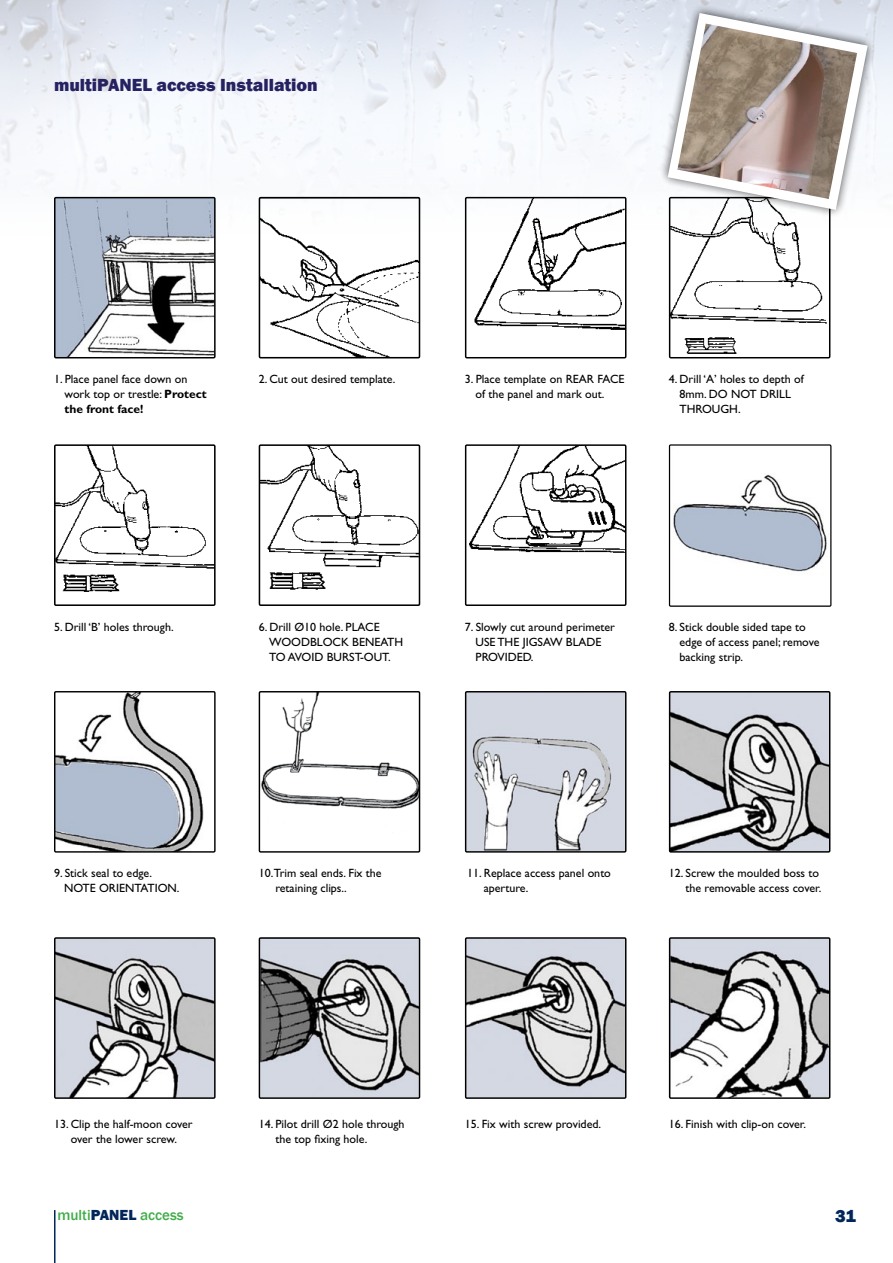
<style>
.page{position:relative;width:893px;height:1263px;background:#fff}
.page>*{position:absolute;margin:0;border:0;box-sizing:border-box;transform-origin:0 0}
.t1{font:800 18px "Franklin Gothic";color:#262261}
.t2{font:800 18px "Franklin Gothic";color:#00265a}
.t3{font:500 15px "Franklin Gothic";color:#41ad49}
.t4{font:12px/15px "Gill Sans Std";color:#000}
.s1{font-weight:700}
.s2{font-weight:800;color:#00265a}
</style>
<div class="page">
<img style="left:0;top:0;width:893px;height:237px">
<img style="left:57px;top:200px;width:156px;height:155px">
<div style="left:54px;top:197px;width:162px;height:161px;border:2px solid #000"></div>
<img style="left:262px;top:200px;width:155px;height:155px">
<div style="left:259px;top:197px;width:161px;height:161px;border:2px solid #000"></div>
<img style="left:468px;top:200px;width:155px;height:130px">
<div style="left:465px;top:197px;width:161px;height:161px;border:2px solid #000"></div>
<img style="left:672px;top:222px;width:155px;height:132px">
<div style="left:669px;top:197px;width:161px;height:161px;border:2px solid #000"></div>
<img style="left:57px;top:447px;width:156px;height:145px">
<div style="left:54px;top:444px;width:162px;height:162px;border:2px solid #000"></div>
<img style="left:262px;top:447px;width:155px;height:143px">
<div style="left:259px;top:444px;width:161px;height:162px;border:2px solid #000"></div>
<img style="left:469px;top:447px;width:154px;height:106px">
<div style="left:465px;top:444px;width:161px;height:162px;border:2px solid #000"></div>
<img style="left:673px;top:474px;width:154px;height:98px">
<div style="left:669px;top:444px;width:162px;height:163px;border:1px solid #000"></div>
<img style="left:56px;top:693px;width:148px;height:158px">
<div style="left:54px;top:691px;width:162px;height:162px;border:1px solid #000"></div>
<img style="left:261px;top:693px;width:157px;height:116px">
<div style="left:259px;top:691px;width:161px;height:162px;border:1px solid #000"></div>
<img style="left:467px;top:693px;width:157px;height:158px">
<div style="left:465px;top:691px;width:161px;height:162px;border:1px solid #000"></div>
<img style="left:671px;top:693px;width:157px;height:158px">
<div style="left:669px;top:691px;width:161px;height:162px;border:1px solid #000"></div>
<img style="left:57px;top:940px;width:156px;height:156px">
<div style="left:54px;top:937px;width:162px;height:162px;border:2px solid #000"></div>
<img style="left:261px;top:939px;width:157px;height:158px">
<div style="left:259px;top:937px;width:161px;height:162px;border:1px solid #000"></div>
<img style="left:467px;top:939px;width:157px;height:158px">
<div style="left:465px;top:937px;width:161px;height:162px;border:1px solid #000"></div>
<img style="left:671px;top:939px;width:157px;height:158px">
<div style="left:669px;top:937px;width:161px;height:162px;border:1px solid #000"></div>
<svg style="left:656px;top:1px;width:223px;height:221px"></svg>
<svg style="left:668px;top:13px;width:200px;height:197px"></svg>
<img style="left:677px;top:24px;width:180px;height:175px">
<hr style="left:54px;top:1210px;width:2px;height:53px;background:#00265a">
<h1 class="t1" style="left:54px;top:73px;width:265px">multiPANEL access Installation</h1>
<p class="t4" style="left:65px;top:371px;width:143px;text-indent:-11px">1. Place panel face down on work top or trestle: <span class="s1">Protect the front face!</span></p>
<p class="t4" style="left:259px;top:371px;width:138px">2. Cut out desired template.</p>
<p class="t4" style="left:476px;top:371px;width:151px;text-indent:-11px">3. Place template on REAR FACE of the panel and mark out.</p>
<p class="t4" style="left:679px;top:371px;width:126px;text-indent:-11px">4. Drill ‘A’ holes to depth of<br>8mm. DO NOT DRILL<br>THROUGH.</p>
<p class="t4" style="left:54px;top:620px;width:121px">5. Drill ‘B’ holes through.</p>
<p class="t4" style="left:269px;top:620px;width:135px;text-indent:-11px">6. Drill Ø10 hole. PLACE<br>WOODBLOCK BENEATH<br>TO AVOID BURST-OUT.</p>
<p class="t4" style="left:476px;top:620px;width:141px;text-indent:-11px">7. Slowly cut around perimeter<br>USE THE JIGSAW BLADE<br>PROVIDED.</p>
<p class="t4" style="left:679px;top:620px;width:142px;text-indent:-11px">8. Stick double sided tape to edge of access panel; remove backing strip.</p>
<p class="t4" style="left:64px;top:865px;width:117px;text-indent:-10px">9. Stick seal to edge.<br>NOTE ORIENTATION.</p>
<p class="t4" style="left:275px;top:865px;width:108px;text-indent:-17px">10.Trim seal ends. Fix the retaining clips..</p>
<p class="t4" style="left:484px;top:865px;width:129px;text-indent:-17px">11. Replace access panel onto aperture.</p>
<p class="t4" style="left:669px;top:865px;width:154px;text-align:right">12. Screw the moulded boss to the removable access cover.</p>
<p class="t4" style="left:54px;top:1116px;width:140px;text-align:center">13. Clip the half-moon cover over the lower screw.</p>
<p class="t4" style="left:275px;top:1116px;width:131px;text-indent:-17px">14. Pilot drill Ø2 hole through the top fixing hole.</p>
<p class="t4" style="left:465px;top:1116px;width:138px">15. Fix with screw provided.</p>
<p class="t4" style="left:669px;top:1116px;width:139px">16. Finish with clip-on cover.</p>
<p class="t3" style="left:57px;top:1206px;width:128px">multi<span class="s2">PANEL</span> access</p>
<h1 class="t2" style="left:835px;top:1204px;width:22px">31</h1>
</div>
